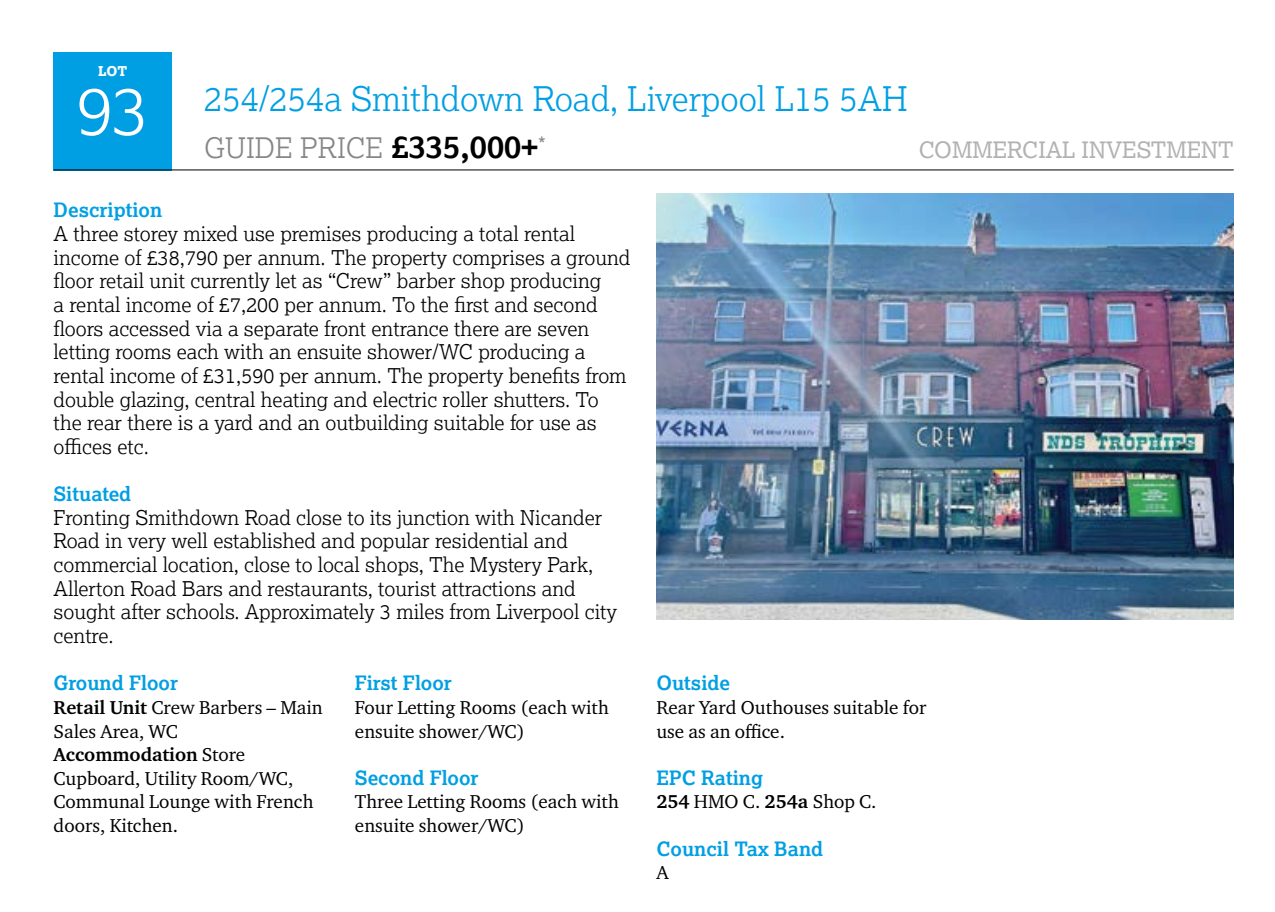
<style>
.page{position:relative;width:1275px;height:912px;background:#fff}
.page>*{position:absolute;margin:0;border:0;box-sizing:border-box;transform-origin:0 0}
.t1{font:300 67.5px "Lexia";color:#fff}
.t2{font:300 33.75px "Lexia";color:#009fe3}
.t3{font:300 28.12px "Lexia";color:#878787}
.t4{font:22.5px "Lexia";color:#b3b2b2}
.t5{font:300 20.25px/23.6px "Lexia";color:#000}
.t6{font:700 19.8px "Lexia";color:#009fe3}
.t7{font:19.12px/23.6px "Charter ITC Pro";color:#000}
.t8{font:800 13.5px "Lexia";color:#fff}
.s1{font-weight:700;font-size:31.5px;color:#000}
.s2{font-weight:700}
</style>
<div class="page">
<div style="left:54px;top:52px;width:118px;height:118px;background:#009fe3"></div>
<hr style="left:54px;top:169px;width:1179px;height:1px;background:#000">
<img style="left:656px;top:194px;width:577px;height:425px">
<p class="t8" style="left:98px;top:62px;width:31px">LOT</p>
<h1 class="t1" style="left:76px;top:68px;width:74px">93</h1>
<h2 class="t2" style="left:204px;top:78px;width:705px">254/254a Smithdown Road, Liverpool L15 5AH</h2>
<h3 class="t3" style="left:204px;top:130px;width:343px">GUIDE PRICE <span class="s1">£335,000+</span><sup>*</sup></h3>
<p class="t4" style="left:919px;top:136px;width:316px">COMMERCIAL INVESTMENT</p>
<p class="t6" style="left:54px;top:198px;width:110px">Description</p>
<p class="t5" style="left:54px;top:221px;width:578px">A three storey mixed use premises producing a total rental income of £38,790 per annum. The property comprises a ground floor retail unit currently let as “Crew” barber shop producing<br>a rental income of £7,200 per annum. To the first and second floors accessed via a separate front entrance there are seven letting rooms each with an ensuite shower/WC producing a rental income of £31,590 per annum. The property benefits from double glazing, central heating and electric roller shutters. To the rear there is a yard and an outbuilding suitable for use as offices etc.</p>
<p class="t6" style="left:54px;top:481px;width:79px">Situated</p>
<p class="t5" style="left:54px;top:505px;width:565px">Fronting Smithdown Road close to its junction with Nicander Road in very well established and popular residential and commercial location, close to local shops, The Mystery Park, Allerton Road Bars and restaurants, tourist attractions and sought after schools. Approximately 3 miles from Liverpool city centre.</p>
<p class="t6" style="left:54px;top:670px;width:126px">Ground Floor</p>
<p class="t7" style="left:54px;top:695px;width:271px"><span class="s2">Retail Unit</span> Crew Barbers – Main<br>Sales Area, WC<br><span class="s2">Accommodation</span> Store<br>Cupboard, Utility Room/WC,<br>Communal Lounge with French doors, Kitchen.</p>
<p class="t6" style="left:355px;top:670px;width:98px">First Floor</p>
<p class="t7" style="left:355px;top:695px;width:255px">Four Letting Rooms (each with ensuite shower/WC)</p>
<p class="t6" style="left:355px;top:765px;width:125px">Second Floor</p>
<p class="t7" style="left:355px;top:789px;width:265px">Three Letting Rooms (each with ensuite shower/WC)</p>
<p class="t6" style="left:656px;top:670px;width:75px">Outside</p>
<p class="t7" style="left:656px;top:695px;width:271px">Rear Yard Outhouses suitable for use as an office.</p>
<p class="t6" style="left:656px;top:765px;width:108px">EPC Rating</p>
<p class="t7" style="left:656px;top:789px;width:222px"><span class="s2">254</span> HMO C. <span class="s2">254a</span> Shop C.</p>
<p class="t6" style="left:656px;top:836px;width:168px">Council Tax Band</p>
<p class="t7" style="left:656px;top:860px;width:14px">A</p>
</div>
